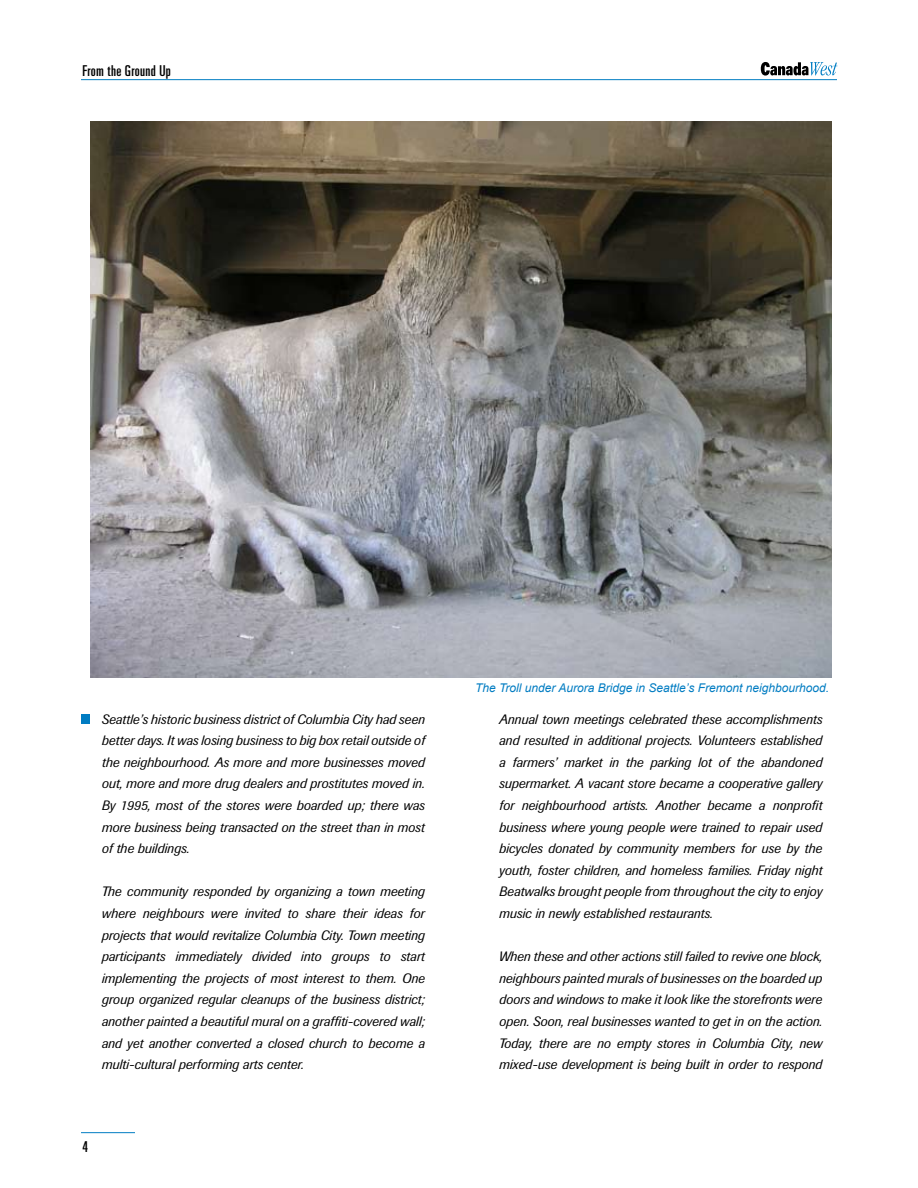
<style>
.page{position:relative;width:918px;height:1188px;background:#fff}
.page>*{position:absolute;margin:0;border:0;box-sizing:border-box;transform-origin:0 0}
.t1{font:ultra-condensed 15px "Univers LT";letter-spacing:.025em;color:#000}
.t2{font:italic 13.5px/21.6px "Imago";color:#000;text-align:justify}
.t3{font:italic 12px "Arial";color:#007cc2}
</style>
<div class="page">
<svg style="left:761px;top:62px;width:76px;height:14px"></svg>
<hr style="left:81px;top:1132px;width:54px;height:1px;background:#007dc3">
<div style="left:81px;top:714px;width:9px;height:10px;background:#007cc2"></div>
<hr style="left:81px;top:79px;width:756px;height:1px;background:#007dc3">
<img style="left:90px;top:121px;width:742px;height:556px">
<p class="t1" style="left:82px;top:62px;width:90px">From the Ground Up</p>
<p class="t2" style="left:101px;top:708px;width:325px">Seattle’s historic business district of Columbia City had seen better days. It was losing business to big box retail outside of the neighbourhood. As more and more businesses moved out, more and more drug dealers and prostitutes moved in.<br>By 1995, most of the stores were boarded up; there was more business being transacted on the street than in most of the buildings.</p>
<p class="t2" style="left:101px;top:881px;width:325px">The community responded by organizing a town meeting where neighbours were invited to share their ideas for projects that would revitalize Columbia City. Town meeting participants immediately divided into groups to start implementing the projects of most interest to them. One group organized regular cleanups of the business district; another painted a beautiful mural on a graffiti-covered wall; and yet another converted a closed church to become a multi-cultural performing arts center.</p>
<p class="t1" style="left:83px;top:1138px;width:7px">4</p>
<p class="t3" style="left:475px;top:681px;width:355px">The Troll under Aurora Bridge in Seattle’s Fremont neighbourhood.</p>
<p class="t2" style="left:499px;top:708px;width:325px">Annual town meetings celebrated these accomplishments and resulted in additional projects. Volunteers established a farmers’ market in the parking lot of the abandoned supermarket. A vacant store became a cooperative gallery for neighbourhood artists. Another became a nonprofit business where young people were trained to repair used bicycles donated by community members for use by the youth, foster children, and homeless families. Friday night Beatwalks brought people from throughout the city to enjoy music in newly established restaurants.</p>
<p class="t2" style="left:499px;top:946px;width:325px">When these and other actions still failed to revive one block, neighbours painted murals of businesses on the boarded up doors and windows to make it look like the storefronts were open. Soon, real businesses wanted to get in on the action.<br>Today, there are no empty stores in Columbia City, new mixed-use development is being built in order to respond</p>
</div>
